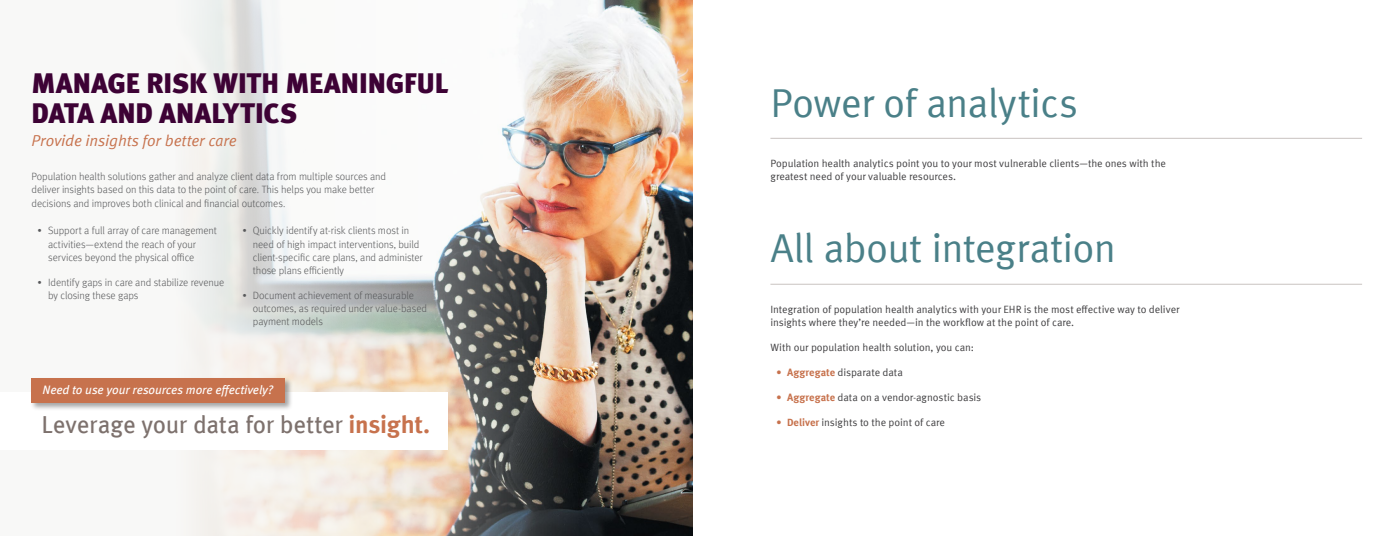
<style>
.page{position:relative;width:1386px;height:536px;background:#fff}
.page>*{position:absolute;margin:0;border:0;box-sizing:border-box;transform-origin:0 0}
.t1{font:40.25px "Meta Offc Norm";letter-spacing:-.02em;color:#4a8088}
.t2{font:900 28px/29.8px "Meta Offc";letter-spacing:-.005em;color:#3d0235}
.t3{font:24.5px "Meta Offc";letter-spacing:-.01em;color:#7d716d}
.t4{font:15.75px "Meta Offc Norm Ita";letter-spacing:-.01em;color:#c7724d}
.t5{font:italic 12.25px "Meta Offc";letter-spacing:-.01em;color:#fff}
.t6{font:300 10.5px/13.1px "Meta Offc";letter-spacing:-.01em;color:#58595b}
.t7{font:10.5px/13.1px "Meta Offc Norm";letter-spacing:-.005em;color:#414042}
.s1{font-weight:700;color:#c7724d}
.s2{font-family:"Meta Offc";font-weight:700;color:#c7724d}
</style>
<div class="page">
<img style="left:178px;top:0;width:515px;height:536px">
<div style="left:0;top:391px;width:448px;height:58px;background:#fff"></div>
<div style="left:30px;top:377px;width:263px;height:34px;background:#000;opacity:.36"></div>
<div style="left:32px;top:378px;width:253px;height:24px;background:#c7724d"></div>
<hr style="left:770px;top:138px;width:592px;height:1px;background:#c9c3c0">
<hr style="left:770px;top:284px;width:592px;height:1px;background:#c9c3c0">
<h2 class="t2" style="left:32px;top:70px;width:418px">MANAGE RISK WITH MEANINGFUL<br>DATA AND ANALYTICS</h2>
<h3 class="t4" style="left:32px;top:131px;width:207px">Provide insights for better care</h3>
<p class="t6" style="left:32px;top:170px;width:356px">Population health solutions gather and analyze client data from multiple sources and deliver insights based on this data to the point of care. This helps you make better decisions and improves both clinical and financial outcomes.</p>
<p class="t6" style="left:48px;top:224px;width:170px;text-indent:-10px">• Support a full array of care management activities—extend the reach of your services beyond the physical office</p>
<p class="t6" style="left:48px;top:275px;width:178px;text-indent:-10px">• Identify gaps in care and stabilize revenue by closing these gaps</p>
<p class="t6" style="left:253px;top:224px;width:171px;text-indent:-10px">• Quickly identify at-risk clients most in need of high impact interventions, build client-specific care plans, and administer those plans efficiently</p>
<p class="t6" style="left:253px;top:289px;width:176px;text-indent:-10px">• Document achievement of measurable outcomes, as required under value-based payment models</p>
<p class="t5" style="left:43px;top:383px;width:232px">Need to use your resources more effectively?</p>
<h3 class="t3" style="left:42px;top:410px;width:390px">Leverage your data for better <span class="s1">insight.</span></h3>
<h1 class="t1" style="left:770px;top:80px;width:309px">Power of analytics</h1>
<p class="t7" style="left:770px;top:157px;width:397px">Population health analytics point you to your most vulnerable clients—the ones with the greatest need of your valuable resources.</p>
<h1 class="t1" style="left:770px;top:224px;width:347px">All about integration</h1>
<p class="t7" style="left:770px;top:303px;width:411px">Integration of population health analytics with your EHR is the most effective way to deliver insights where they’re needed—in the workflow at the point of care.</p>
<p class="t7" style="left:770px;top:341px;width:205px">With our population health solution, you can:</p>
<p class="t7" style="left:777px;top:366px;width:128px"><span class="s2">• Aggregate</span> disparate data</p>
<p class="t7" style="left:777px;top:391px;width:206px"><span class="s2">• Aggregate</span> data on a vendor-agnostic basis</p>
<p class="t7" style="left:777px;top:416px;width:170px"><span class="s2">• Deliver</span> insights to the point of care</p>
</div>
